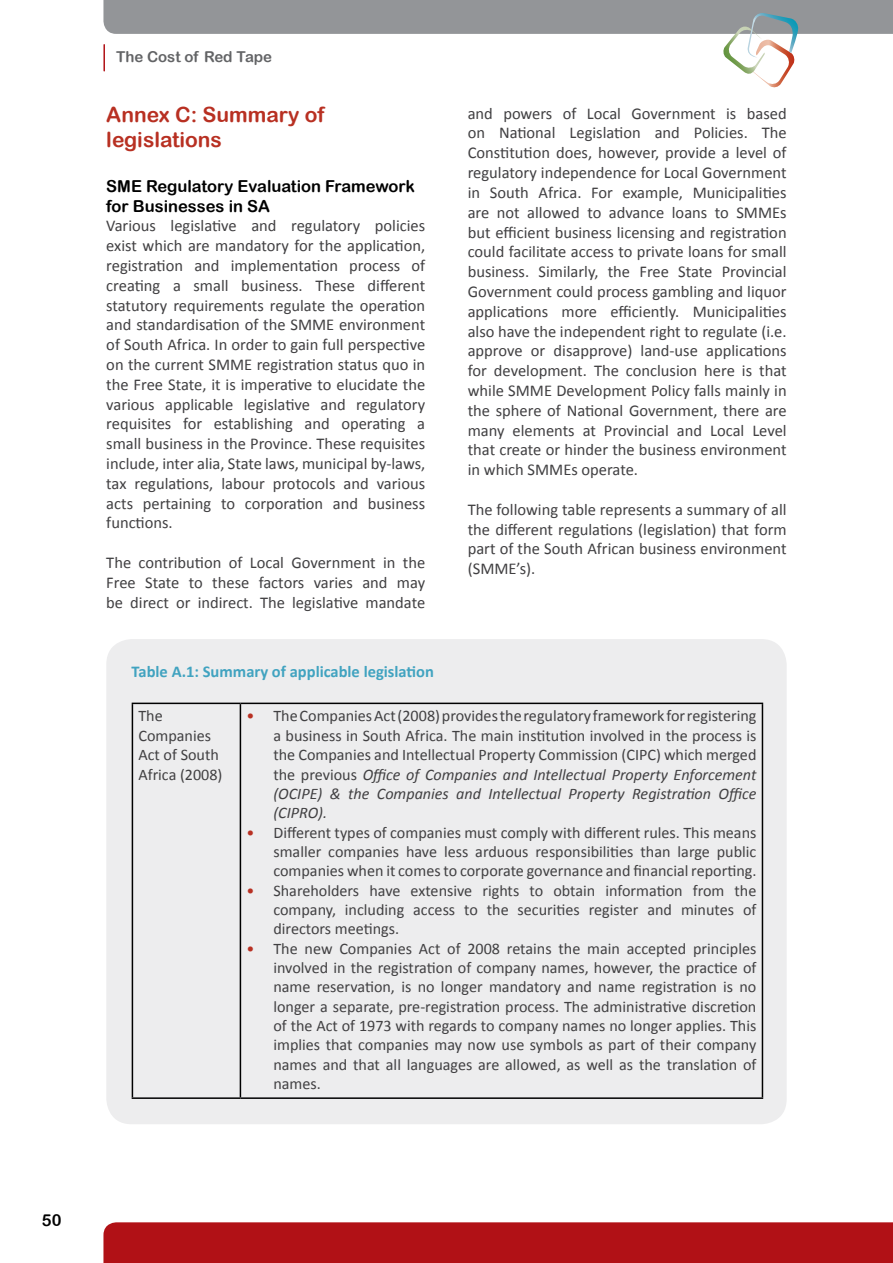
<style>
.page{position:relative;width:893px;height:1263px;background:#fff}
.page>*{position:absolute;margin:0;border:0;box-sizing:border-box;transform-origin:0 0}
.t1{font:21px/25.2px "Arial Rounded MT Bold";color:#b83022}
.t2{font:16.5px/19.8px "Calibri";color:#414042;text-align:justify}
.t3{font:16.5px/19.8px "Arial Rounded MT Bold";color:#000}
.t4{font:700 16.5px "Calibri";color:#41a3c0}
.t5{font:16.2px/19.4px "Calibri";color:#414042;text-align:justify}
.t6{font:15px "Arial Rounded MT Bold";color:#636466}
.s1{color:#b83022}
.s2{font-style:italic}
</style>
<div class="page">
<div style="left:103px;top:1222px;width:790px;height:41px;background:#b11116"></div>
<svg style="left:103px;top:0;width:790px;height:88px"></svg>
<hr style="left:103px;top:45px;width:2px;height:26px;background:#b11116">
<div style="left:106px;top:639px;width:681px;height:485px;background:#ededee;border-radius:25px"></div>
<hr style="left:132px;top:704px;width:1px;height:393px;background:#000">
<hr style="left:240px;top:704px;width:1px;height:393px;background:#000">
<hr style="left:762px;top:704px;width:1px;height:393px;background:#000">
<hr style="left:132px;top:1097px;width:108px;height:2px;background:#000">
<hr style="left:240px;top:1097px;width:523px;height:2px;background:#000">
<hr style="left:132px;top:703px;width:108px;height:1px;background:#000">
<hr style="left:240px;top:703px;width:523px;height:1px;background:#000">
<p class="t6" style="left:116px;top:48px;width:157px">The Cost of Red Tape</p>
<p class="t1" style="left:106px;top:101px;width:220px">Annex C: Summary of legislations</p>
<p class="t3" style="left:106px;top:176px;width:310px">SME Regulatory Evaluation Framework for Businesses in SA</p>
<p class="t2" style="left:106px;top:216px;width:320px">Various legislative and regulatory policies exist which are mandatory for the application, registration and implementation process of creating a small business. These different statutory requirements regulate the operation and standardisation of the SMME environment of South Africa. In order to gain full perspective on the current SMME registration status quo in the Free State, it is imperative to elucidate the various applicable legislative and regulatory requisites for establishing and operating a small business in the Province. These requisites include, inter alia, State laws, municipal by-laws, tax regulations, labour protocols and various acts pertaining to corporation and business functions.</p>
<p class="t2" style="left:106px;top:552px;width:320px">The contribution of Local Government in the Free State to these factors varies and may be direct or indirect. The legislative mandate</p>
<p class="t2" style="left:468px;top:103px;width:320px">and powers of Local Government is based on National Legislation and Policies. The Constitution does, however, provide a level of regulatory independence for Local Government in South Africa. For example, Municipalities are not allowed to advance loans to SMMEs but efficient business licensing and registration could facilitate access to private loans for small business. Similarly, the Free State Provincial Government could process gambling and liquor applications more efficiently. Municipalities also have the independent right to regulate (i.e. approve or disapprove) land-use applications for development. The conclusion here is that while SMME Development Policy falls mainly in the sphere of National Government, there are many elements at Provincial and Local Level that create or hinder the business environment in which SMMEs operate.</p>
<p class="t2" style="left:468px;top:499px;width:320px">The following table represents a summary of all the different regulations (legislation) that form part of the South African business environment (SMME’s).</p>
<p class="t4" style="left:132px;top:660px;width:304px">Table A.1: Summary of applicable legislation</p>
<p class="t5" style="left:138px;top:706px;width:86px;text-align:left">The<br>Companies<br>Act of South<br>Africa (2008)</p>
<p class="t5" style="left:273px;top:706px;width:485px;text-indent:-27px"><span class="s1">•</span> The Companies Act (2008) provides the regulatory framework for registering a business in South Africa. The main institution involved in the process is the Companies and Intellectual Property Commission (CIPC) which merged the previous <span class="s2">Office of Companies and Intellectual Property Enforcement (OCIPE) &amp; the Companies and Intellectual Property Registration Office (CIPRO).</span></p>
<p class="t5" style="left:273px;top:822px;width:485px;text-indent:-27px"><span class="s1">•</span> Different types of companies must comply with different rules. This means smaller companies have less arduous responsibilities than large public companies when it comes to corporate governance and financial reporting.</p>
<p class="t5" style="left:273px;top:880px;width:485px;text-indent:-27px"><span class="s1">•</span> Shareholders have extensive rights to obtain information from the company, including access to the securities register and minutes of directors meetings.</p>
<p class="t5" style="left:273px;top:938px;width:485px;text-indent:-27px"><span class="s1">•</span> The new Companies Act of 2008 retains the main accepted principles involved in the registration of company names, however, the practice of name reservation, is no longer mandatory and name registration is no longer a separate, pre-registration process. The administrative discretion of the Act of 1973 with regards to company names no longer applies. This implies that companies may now use symbols as part of their company names and that all languages are allowed, as well as the translation of names.</p>
<p class="t3" style="left:42px;top:1210px;width:21px">50</p>
</div>
